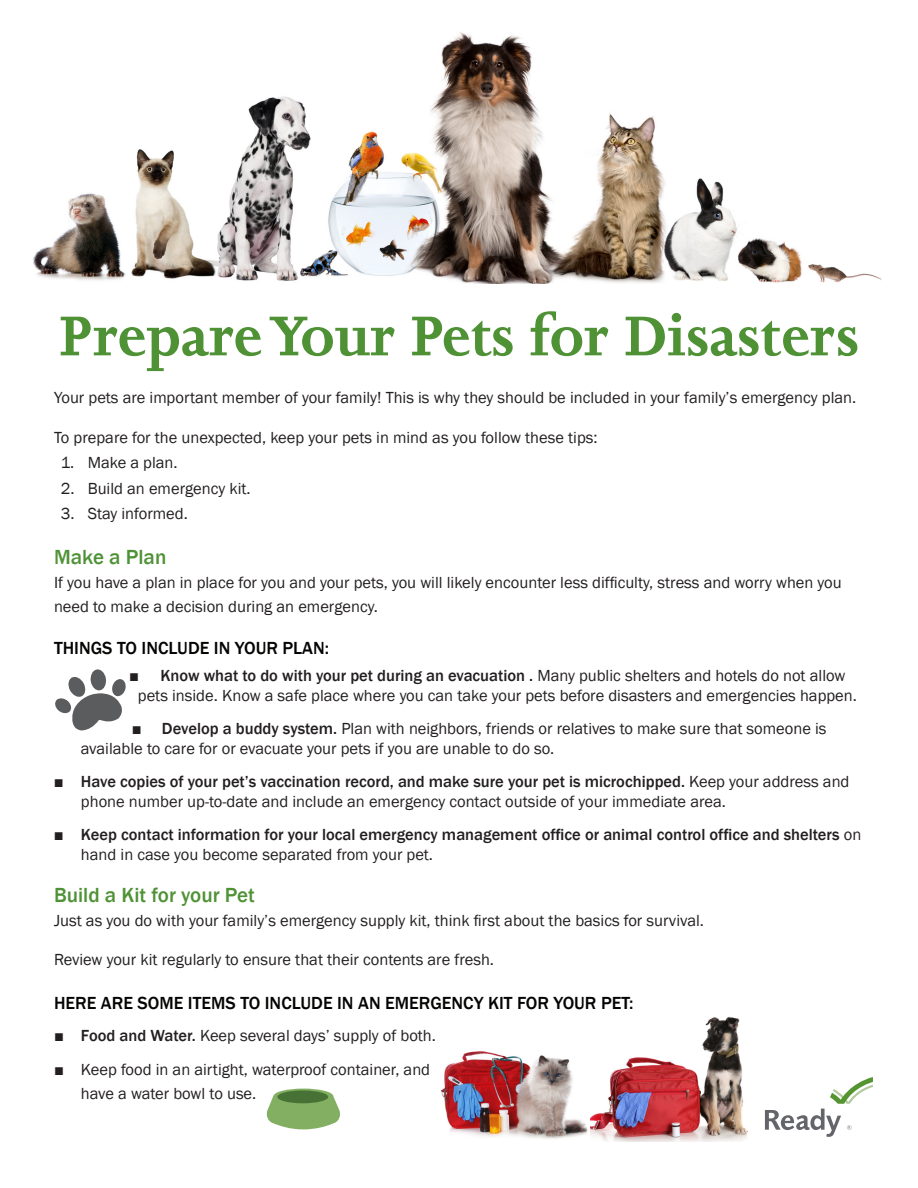
<style>
.page{position:relative;width:918px;height:1188px;background:#fff}
.page>*{position:absolute;margin:0;border:0;box-sizing:border-box;transform-origin:0 0}
.t1{font:700 64.5px "Joanna";color:#4f9236}
.t2{font:500 21px "Franklin Gothic";color:#4f9236}
.t3{font:500 18px "Franklin Gothic";color:#040503}
.t4{font:16.5px/19.8px "Franklin Gothic";color:#231f20}
.t5{font:500 16.5px/19.8px "Franklin Gothic";color:#231f20}
.s1{font-weight:500}
.s2{font-weight:400}
</style>
<div class="page">
<img style="left:590px;top:1016px;width:158px;height:126px">
<img style="left:33px;top:32px;width:849px;height:251px">
<svg style="left:55px;top:669px;width:71px;height:61px"></svg>
<img style="left:440px;top:1051px;width:148px;height:88px">
<svg style="left:765px;top:1077px;width:108px;height:60px"></svg>
<svg style="left:266px;top:1089px;width:74px;height:40px"></svg>
<div style="left:277px;top:1090px;width:51px;height:13px;background:#467335;border-radius:50%"></div>
<h1 class="t1" style="left:59px;top:296px;width:802px">Prepare Your Pets for Disasters</h1>
<p class="t4" style="left:54px;top:388px;width:804px">Your pets are important member of your family! This is why they should be included in your family’s emergency plan.</p>
<p class="t4" style="left:54px;top:428px;width:545px">To prepare for the unexpected, keep your pets in mind as you follow these tips:</p>
<p class="t4" style="left:61px;top:453px;width:118px">1. Make a plan.</p>
<p class="t4" style="left:61px;top:479px;width:191px">2. Build an emergency kit.</p>
<p class="t4" style="left:61px;top:504px;width:129px">3. Stay informed.</p>
<h2 class="t2" style="left:54px;top:544px;width:114px">Make a Plan</h2>
<p class="t4" style="left:54px;top:571px;width:789px;line-height:24px">If you have a plan in place for you and your pets, you will likely encounter less difficulty, stress and worry when you need to make a decision during an emergency.</p>
<h3 class="t3" style="left:54px;top:637px;width:277px">THINGS TO INCLUDE IN YOUR PLAN:</h3>
<p class="t4" style="left:138px;top:666px;width:720px;text-indent:-9px">■ <span class="s1">Know what to do with your pet during an evacuation .</span> Many public shelters and hotels do not allow pets inside. Know a safe place where you can take your pets before disasters and emergencies happen.</p>
<p class="t4" style="left:81px;top:719px;width:747px;text-indent:51px">■ <span class="s1">Develop a buddy system.</span> Plan with neighbors, friends or relatives to make sure that someone is available to care for or evacuate your pets if you are unable to do so.</p>
<p class="t4" style="left:81px;top:772px;width:770px;text-indent:-27px">■ <span class="s1">Have copies of your pet’s vaccination record, and make sure your pet is microchipped.</span> Keep your address and phone number up-to-date and include an emergency contact outside of your immediate area.</p>
<p class="t5" style="left:81px;top:825px;width:782px;text-indent:-27px"><span class="s2">■</span> Keep contact information for your local emergency management office or animal control office and shelters <span class="s2">on hand in case you become separated from your pet.</span></p>
<h3 class="t2" style="left:54px;top:882px;width:202px">Build a Kit for your Pet</h3>
<p class="t4" style="left:54px;top:911px;width:652px">Just as you do with your family’s emergency supply kit, think first about the basics for survival.</p>
<p class="t4" style="left:54px;top:950px;width:442px">Review your kit regularly to ensure that their contents are fresh.</p>
<h3 class="t3" style="left:54px;top:992px;width:581px">HERE ARE SOME ITEMS TO INCLUDE IN AN EMERGENCY KIT FOR YOUR PET:</h3>
<p class="t4" style="left:54px;top:1026px;width:384px">■ <span class="s1">Food and Water.</span> Keep several days’ supply of both.</p>
<p class="t4" style="left:81px;top:1058px;width:351px;line-height:24px;text-indent:-27px">■ Keep food in an airtight, waterproof container, and have a water bowl to use.</p>
</div>
